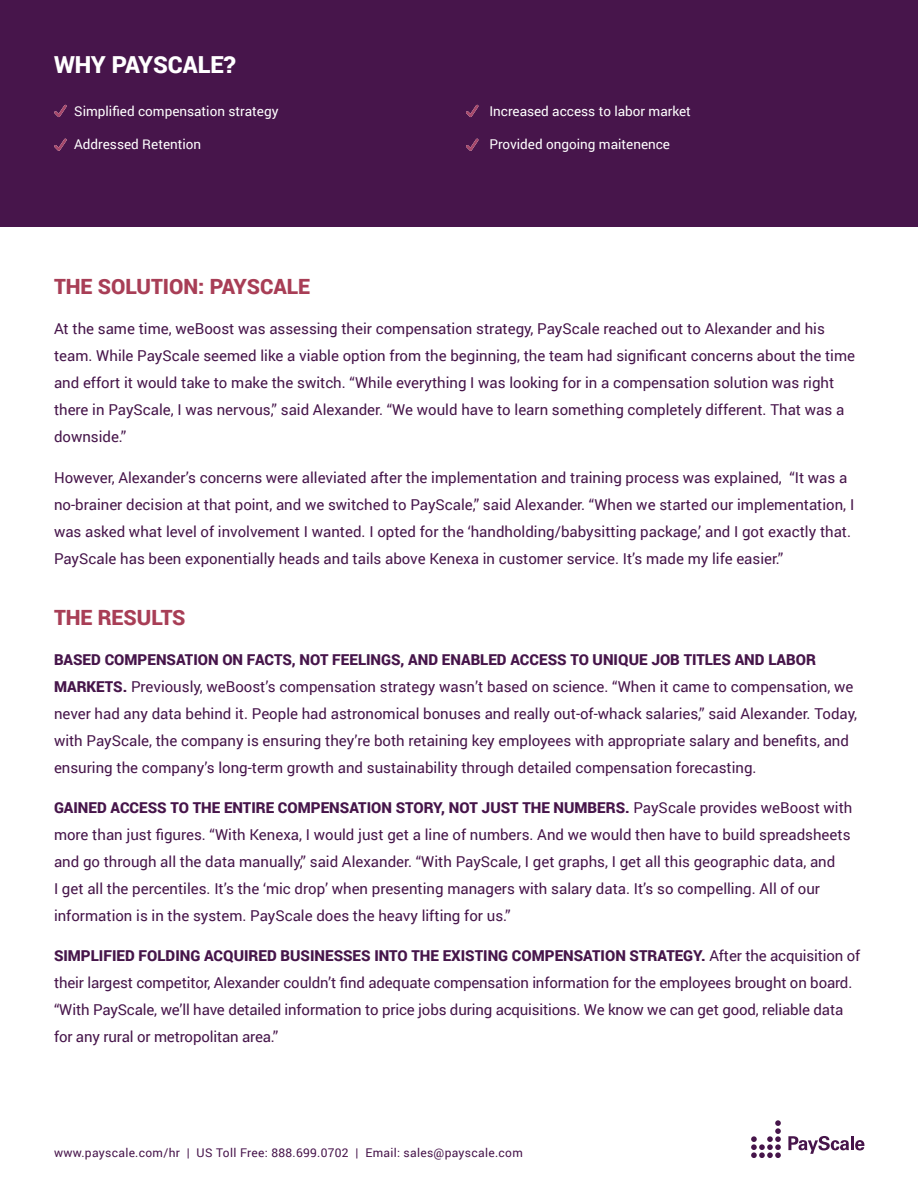
<style>
.page{position:relative;width:918px;height:1188px;background:#fff}
.page>*{position:absolute;margin:0;border:0;box-sizing:border-box;transform-origin:0 0}
.header_-_fun_-_sm{font:900 23.4px "Roboto";color:#fff}
.text{font:900 21px "Roboto";color:#a83e56}
.text-2{font:15px/27px "Roboto";color:#46154a}
.text-3{font:13.5px "Roboto";color:#fff}
.t1{font:12px "Roboto";letter-spacing:.025em;color:#47154b}
.s1{font-weight:900}
</style>
<div class="page">
<svg style="left:751px;top:1120px;width:30px;height:38px"></svg>
<svg style="left:788px;top:1136px;width:61px;height:18px"></svg>
<hr style="left:851px;top:1136px;width:3px;height:14px;background:#46154a">
<svg style="left:855px;top:1140px;width:9px;height:10px"></svg>
<div style="left:0;top:0;width:918px;height:227px;background:#47154b"></div>
<svg style="left:54px;top:105px;width:13px;height:12px"></svg>
<svg style="left:466px;top:105px;width:13px;height:12px"></svg>
<svg style="left:54px;top:138px;width:13px;height:13px"></svg>
<svg style="left:466px;top:138px;width:13px;height:13px"></svg>
<p class="header_-_fun_-_sm" style="left:54px;top:48px;width:183px">WHY PAYSCALE?</p>
<p class="text-3" style="left:74px;top:101px;width:206px">Simplified compensation strategy</p>
<p class="text-3" style="left:74px;top:135px;width:129px">Addressed Retention</p>
<p class="text-3" style="left:489px;top:101px;width:203px">Increased access to labor market</p>
<p class="text-3" style="left:489px;top:135px;width:182px">Provided ongoing maitenence</p>
<p class="text" style="left:54px;top:272px;width:258px">THE SOLUTION: PAYSCALE</p>
<p class="text-2" style="left:54px;top:315px;width:803px">At the same time, weBoost was assessing their compensation strategy, PayScale reached out to Alexander and his team. While PayScale seemed like a viable option from the beginning, the team had significant concerns about the time and effort it would take to make the switch. “While everything I was looking for in a compensation solution was right there in PayScale, I was nervous,” said Alexander. “We would have to learn something completely different. That was a downside.”</p>
<p class="text-2" style="left:54px;top:463px;width:802px">However, Alexander’s concerns were alleviated after the implementation and training process was explained, “It was a no-brainer decision at that point, and we switched to PayScale,” said Alexander. “When we started our implementation, I was asked what level of involvement I wanted. I opted for the ‘handholding/babysitting package,’ and I got exactly that.<br>PayScale has been exponentially heads and tails above Kenexa in customer service. It’s made my life easier.”</p>
<p class="text" style="left:54px;top:602px;width:133px">THE RESULTS</p>
<p class="text-2" style="left:54px;top:645px;width:805px"><span class="s1">BASED COMPENSATION ON FACTS, NOT FEELINGS, AND ENABLED ACCESS TO UNIQUE JOB TITLES AND LABOR MARKETS.</span> Previously, weBoost’s compensation strategy wasn’t based on science. “When it came to compensation, we never had any data behind it. People had astronomical bonuses and really out-of-whack salaries,” said Alexander. Today, with PayScale, the company is ensuring they’re both retaining key employees with appropriate salary and benefits, and ensuring the company’s long-term growth and sustainability through detailed compensation forecasting.</p>
<p class="text-2" style="left:54px;top:794px;width:800px"><span class="s1">GAINED ACCESS TO THE ENTIRE COMPENSATION STORY, NOT JUST THE NUMBERS.</span> PayScale provides weBoost with more than just figures. “With Kenexa, I would just get a line of numbers. And we would then have to build spreadsheets and go through all the data manually,” said Alexander. “With PayScale, I get graphs, I get all this geographic data, and<br>I get all the percentiles. It’s the ‘mic drop’ when presenting managers with salary data. It’s so compelling. All of our information is in the system. PayScale does the heavy lifting for us.”</p>
<p class="text-2" style="left:54px;top:942px;width:808px"><span class="s1">SIMPLIFIED FOLDING ACQUIRED BUSINESSES INTO THE EXISTING COMPENSATION STRATEGY.</span> After the acquisition of their largest competitor, Alexander couldn’t find adequate compensation information for the employees brought on board. “With PayScale, we’ll have detailed information to price jobs during acquisitions. We know we can get good, reliable data for any rural or metropolitan area.”</p>
<p class="t1" style="left:54px;top:1144px;width:470px">www.payscale.com/hr | US Toll Free: 888.699.0702 | Email: sales@payscale.com</p>
</div>
